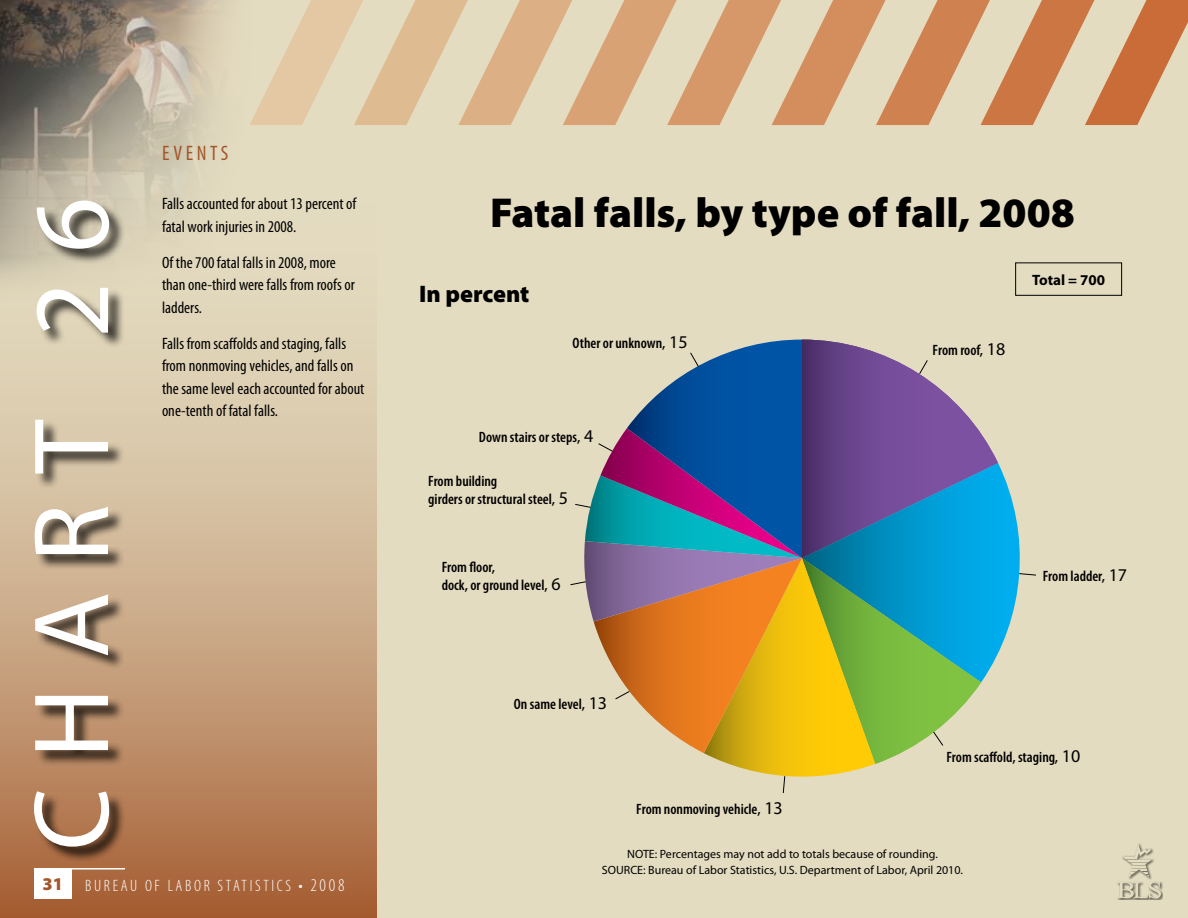
<style>
.page{position:relative;width:1188px;height:918px;background:#e4dcc1}
.page>*{position:absolute;margin:0;border:0;box-sizing:border-box;transform-origin:0 0}
.t1{font:108px "Myriad Pro";letter-spacing:.275em;color:#fff}
.t2{font:900 42px "Myriad Pro";color:#000}
.t3{font:900 24px "Myriad Pro";color:#000}
.t4{font:condensed 21px "Myriad Pro";color:#a2562a}
.t5{font:condensed 16.5px/22.5px "Myriad Pro";color:#000}
.t6{font:300 condensed 16.5px "Myriad Pro";letter-spacing:.16em;color:#fff}
.t7{font:600 condensed 15px/18px "Myriad Pro";color:#000}
.t8{font:700 15px "Myriad Pro";color:#000}
.t9{font:12px/16.2px "Myriad Pro";color:#000;text-align:center}
.s1{font-weight:900;font-stretch:normal;font-size:18px;color:#a2562a}
.s2{font-size:18px}
.s3{font-weight:400;font-stretch:normal;font-size:18px}
</style>
<div class="page">
<svg style="left:0;top:358px;width:377px;height:560px;background:#c6a07d"></svg>
<svg style="left:265px;top:0;width:923px;height:125px"></svg>
<hr style="left:72px;top:868px;width:53px;height:2px;background:#fff">
<div style="left:34px;top:868px;width:38px;height:30px;background:#fff"></div>
<div style="left:1115px;top:841px;width:48px;height:59px;background:#000;opacity:.5"></div>
<svg style="left:1117px;top:844px;width:44px;height:54px"></svg>
<svg style="left:998px;top:463px;width:22px;height:190px"></svg>
<svg style="left:1018px;top:573px;width:18px;height:3px"></svg>
<svg style="left:570px;top:340px;width:428px;height:453px"></svg>
<div style="left:1015px;top:262px;width:107px;height:34px;border:1px solid #000"></div>
<img style="left:0;top:0;width:265px;height:286px">
<div style="left:35px;top:201px;width:91px;height:662px;background:#000;opacity:.75"></div>
<p class="t4" style="left:162px;top:140px;width:14px">Events</p>
<h1 class="t1" style="left:5px;top:850px;width:655px;rotate:-90deg">CHART 26</h1>
<p class="t5" style="left:162px;top:192px;width:196px">Falls accounted for about 13 percent of fatal work injuries in 2008.</p>
<p class="t5" style="left:162px;top:251px;width:194px">Of the 700 fatal falls in 2008, more than one-third were falls from roofs or ladders.</p>
<p class="t5" style="left:162px;top:332px;width:204px">Falls from scaffolds and staging, falls from nonmoving vehicles, and falls on the same level each accounted for about one-tenth of fatal falls.</p>
<p class="t6" style="left:43px;top:876px;width:303px"><span class="s1">31</span> BUREAU OF LABOR STATISTICS <span class="s2">• 2008</span></p>
<h2 class="t2" style="left:490px;top:185px;width:586px">Fatal falls, by type of fall, 2008</h2>
<h3 class="t3" style="left:419px;top:278px;width:112px">In percent</h3>
<p class="t7" style="left:573px;top:334px;width:117px">Other or unknown, <span class="s3">15</span></p>
<p class="t7" style="left:479px;top:428px;width:116px">Down stairs or steps, <span class="s3">4</span></p>
<p class="t7" style="left:428px;top:472px;width:141px">From building<br>girders or structural steel, <span class="s3">5</span></p>
<p class="t7" style="left:442px;top:557px;width:120px">From floor,<br>dock, or ground level, <span class="s3">6</span></p>
<p class="t7" style="left:514px;top:695px;width:95px">On same level, <span class="s3">13</span></p>
<p class="t7" style="left:636px;top:800px;width:148px">From nonmoving vehicle, <span class="s3">13</span></p>
<p class="t7" style="left:933px;top:340px;width:74px">From roof, <span class="s3">18</span></p>
<p class="t8" style="left:1032px;top:270px;width:75px">Total = 700</p>
<p class="t7" style="left:1043px;top:567px;width:86px">From ladder, <span class="s3">17</span></p>
<p class="t7" style="left:946px;top:747px;width:135px">From scaffold, staging, <span class="s3">10</span></p>
<p class="t9" style="left:602px;top:846px;width:363px">NOTE: Percentages may not add to totals because of rounding.<br>SOURCE: Bureau of Labor Statistics, U.S. Department of Labor, April 2010.</p>
</div>
